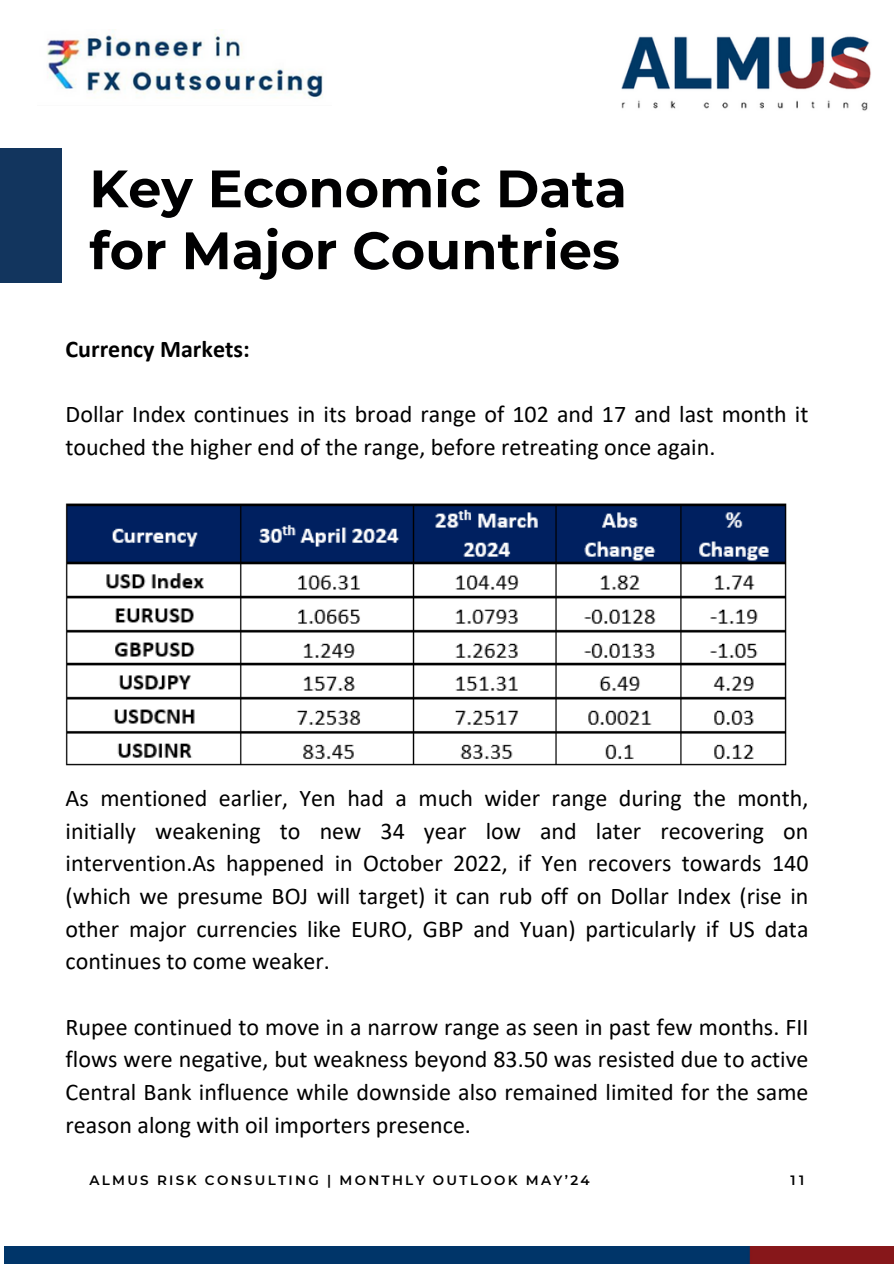
<style>
.page{position:relative;width:894px;height:1264px;background:#fff}
.page>*{position:absolute;margin:0;border:0;box-sizing:border-box;transform-origin:0 0}
.t1{font:700 52.5px/61.8px "Montserrat";color:#000001}
.t2{font:24px/32.7px "Calibri";color:#000;text-align:justify}
.t3{font:700 24px "Calibri";color:#000}
.t4{font:600 13.5px "Montserrat";letter-spacing:.17em;color:#000001}
</style>
<div class="page">
<img style="left:621px;top:36px;width:249px;height:75px">
<img style="left:47px;top:29px;width:276px;height:70px">
<img style="left:4px;top:1246px;width:889px;height:16px">
<div style="left:0;top:148px;width:61px;height:134px;background:#12355e"></div>
<img style="left:65px;top:503px;width:722px;height:263px">
<h3 class="t1" style="left:89px;top:157px;width:539px">Key Economic Data for Major Countries</h3>
<h3 class="t3" style="left:66px;top:339px;width:185px">Currency Markets:</h3>
<h3 class="t2" style="left:66px;top:400px;width:744px">Dollar Index continues in its broad range of 102 and 17 and last month it touched the higher end of the range, before retreating once again.</h3>
<p class="t2" style="left:66px;top:783px;width:744px">As mentioned earlier, Yen had a much wider range during the month, initially weakening to new 34 year low and later recovering on intervention.As happened in October 2022, if Yen recovers towards 140 (which we presume BOJ will target) it can rub off on Dollar Index (rise in other major currencies like EURO, GBP and Yuan) particularly if US data continues to come weaker.</p>
<p class="t2" style="left:66px;top:1012px;width:744px">Rupee continued to move in a narrow range as seen in past few months. FII flows were negative, but weakness beyond 83.50 was resisted due to active Central Bank influence while downside also remained limited for the same reason along with oil importers presence.</p>
<p class="t4" style="left:89px;top:1172px;width:501px">ALMUS RISK CONSULTING | MONTHLY OUTLOOK MAY’24</p>
<p class="t4" style="left:790px;top:1172px;width:15px">11</p>
</div>
